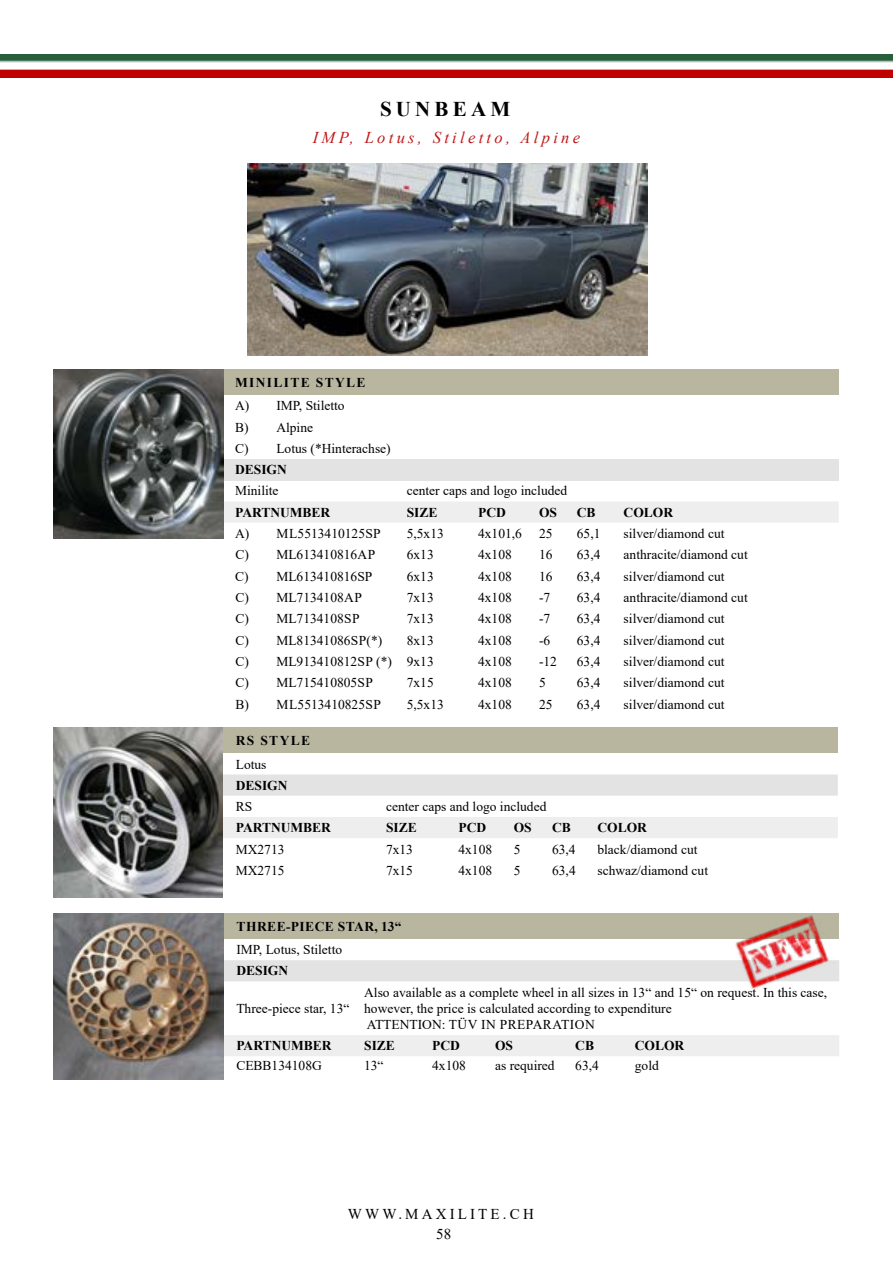
<style>
.page{position:relative;width:893px;height:1263px;background:#fff}
.page>*{position:absolute;margin:0;border:0;box-sizing:border-box;transform-origin:0 0}
.t1{font:700 21px "Times New Roman";letter-spacing:.2em;color:#000}
.t2{font:italic 16.5px "Times New Roman";letter-spacing:.2em;color:#bf1717}
.t3{font:15px "Times New Roman";letter-spacing:.21em;color:#000}
.t4{font:13.5px/21.3px "Times New Roman";color:#000}
.t5{font:700 13.5px "Times New Roman";color:#000}
.t6{font:700 13.5px "Times New Roman";letter-spacing:.035em;color:#000}
.t7{font:700 13.5px "Times New Roman";letter-spacing:.1em;color:#000}
</style>
<div class="page">
<img style="left:0;top:54px;width:892px;height:24px">
<div style="left:222px;top:369px;width:617px;height:26px;background:#b9b6a0"></div>
<div style="left:222px;top:459px;width:617px;height:21px;background:#e3e3e3"></div>
<div style="left:224px;top:502px;width:615px;height:21px;background:#eee"></div>
<img style="left:54px;top:369px;width:170px;height:169px">
<img style="left:248px;top:164px;width:399px;height:191px">
<img style="left:53px;top:728px;width:170px;height:170px">
<div style="left:223px;top:728px;width:615px;height:25px;background:#b9b6a0"></div>
<svg style="left:223px;top:774px;width:615px;height:22px;background:#e4e4e4"></svg>
<div style="left:223px;top:817px;width:615px;height:21px;background:#eee"></div>
<div style="left:224px;top:913px;width:615px;height:26px;background:#b9b6a0"></div>
<div style="left:224px;top:960px;width:485px;height:21px;background:#e3e3e3"></div>
<div style="left:224px;top:1035px;width:615px;height:21px;background:#eee"></div>
<img style="left:53px;top:913px;width:170px;height:166px">
<img style="left:709px;top:915px;width:130px;height:74px">
<h1 class="t1" style="left:380px;top:94px;width:132px">SUNBEAM</h1>
<p class="t2" style="left:313px;top:126px;width:269px">IMP, Lotus, Stiletto, Alpine</p>
<p class="t7" style="left:235px;top:372px;width:132px">MINILITE STYLE</p>
<p class="t4" style="left:235px;top:395px;width:157px">A) IMP, Stiletto<br>B) Alpine<br>C) Lotus (*Hinterachse)</p>
<p class="t5" style="left:235px;top:460px;width:53px">DESIGN</p>
<p class="t4" style="left:235px;top:480px;width:45px">Minilite</p>
<p class="t4" style="left:407px;top:480px;width:162px">center caps and logo included</p>
<p class="t5" style="left:235px;top:502px;width:97px">PARTNUMBER</p>
<p class="t5" style="left:407px;top:502px;width:32px">SIZE</p>
<p class="t5" style="left:478px;top:502px;width:29px">PCD</p>
<p class="t5" style="left:539px;top:502px;width:20px">OS</p>
<p class="t5" style="left:577px;top:502px;width:20px">CB</p>
<p class="t5" style="left:624px;top:502px;width:51px">COLOR</p>
<p class="t4" style="left:235px;top:522px;width:147px">A) ML5513410125SP</p>
<p class="t4" style="left:407px;top:522px;width:39px">5,5x13</p>
<p class="t4" style="left:478px;top:522px;width:45px">4x101,6</p>
<p class="t4" style="left:539px;top:522px;width:15px">25</p>
<p class="t4" style="left:577px;top:522px;width:25px">65,1</p>
<p class="t4" style="left:624px;top:522px;width:102px">silver/diamond cut</p>
<p class="t4" style="left:235px;top:544px;width:142px">C) ML613410816AP</p>
<p class="t4" style="left:407px;top:544px;width:28px">6x13</p>
<p class="t4" style="left:478px;top:544px;width:35px">4x108</p>
<p class="t4" style="left:539px;top:544px;width:15px">16</p>
<p class="t4" style="left:577px;top:544px;width:25px">63,4</p>
<p class="t4" style="left:624px;top:544px;width:126px">anthracite/diamond cut</p>
<p class="t4" style="left:235px;top:565px;width:139px">C) ML613410816SP</p>
<p class="t4" style="left:407px;top:565px;width:28px">6x13</p>
<p class="t4" style="left:478px;top:565px;width:35px">4x108</p>
<p class="t4" style="left:539px;top:565px;width:15px">16</p>
<p class="t4" style="left:577px;top:565px;width:25px">63,4</p>
<p class="t4" style="left:624px;top:565px;width:102px">silver/diamond cut</p>
<p class="t4" style="left:235px;top:586px;width:128px">C) ML7134108AP</p>
<p class="t4" style="left:407px;top:586px;width:28px">7x13</p>
<p class="t4" style="left:478px;top:586px;width:35px">4x108</p>
<p class="t4" style="left:539px;top:586px;width:13px">-7</p>
<p class="t4" style="left:577px;top:586px;width:25px">63,4</p>
<p class="t4" style="left:624px;top:586px;width:126px">anthracite/diamond cut</p>
<p class="t4" style="left:235px;top:608px;width:126px">C) ML7134108SP</p>
<p class="t4" style="left:407px;top:608px;width:28px">7x13</p>
<p class="t4" style="left:478px;top:608px;width:35px">4x108</p>
<p class="t4" style="left:539px;top:608px;width:13px">-7</p>
<p class="t4" style="left:577px;top:608px;width:25px">63,4</p>
<p class="t4" style="left:624px;top:608px;width:102px">silver/diamond cut</p>
<p class="t4" style="left:235px;top:629px;width:148px">C) ML81341086SP(*)</p>
<p class="t4" style="left:407px;top:629px;width:28px">8x13</p>
<p class="t4" style="left:478px;top:629px;width:35px">4x108</p>
<p class="t4" style="left:539px;top:629px;width:13px">-6</p>
<p class="t4" style="left:577px;top:629px;width:25px">63,4</p>
<p class="t4" style="left:624px;top:629px;width:102px">silver/diamond cut</p>
<p class="t4" style="left:235px;top:650px;width:200px">C) ML913410812SP (*) 9x13</p>
<p class="t4" style="left:478px;top:650px;width:35px">4x108</p>
<p class="t4" style="left:539px;top:650px;width:19px">-12</p>
<p class="t4" style="left:577px;top:650px;width:25px">63,4</p>
<p class="t4" style="left:624px;top:650px;width:102px">silver/diamond cut</p>
<p class="t4" style="left:235px;top:672px;width:139px">C) ML715410805SP</p>
<p class="t4" style="left:407px;top:672px;width:28px">7x15</p>
<p class="t4" style="left:478px;top:672px;width:35px">4x108</p>
<p class="t4" style="left:539px;top:672px;width:8px">5</p>
<p class="t4" style="left:577px;top:672px;width:25px">63,4</p>
<p class="t4" style="left:624px;top:672px;width:102px">silver/diamond cut</p>
<p class="t4" style="left:235px;top:693px;width:147px">B) ML5513410825SP</p>
<p class="t4" style="left:407px;top:693px;width:39px">5,5x13</p>
<p class="t4" style="left:478px;top:693px;width:35px">4x108</p>
<p class="t4" style="left:539px;top:693px;width:15px">25</p>
<p class="t4" style="left:577px;top:693px;width:25px">63,4</p>
<p class="t4" style="left:624px;top:693px;width:102px">silver/diamond cut</p>
<p class="t5" style="left:236px;top:731px;width:76px">RS STYLE</p>
<p class="t4" style="left:236px;top:753px;width:32px">Lotus</p>
<p class="t5" style="left:236px;top:775px;width:53px">DESIGN</p>
<p class="t4" style="left:236px;top:795px;width:18px">RS</p>
<p class="t4" style="left:386px;top:795px;width:162px">center caps and logo included</p>
<p class="t5" style="left:236px;top:818px;width:97px">PARTNUMBER</p>
<p class="t5" style="left:386px;top:818px;width:32px">SIZE</p>
<p class="t5" style="left:458px;top:818px;width:29px">PCD</p>
<p class="t5" style="left:514px;top:818px;width:20px">OS</p>
<p class="t5" style="left:552px;top:818px;width:20px">CB</p>
<p class="t5" style="left:597px;top:818px;width:51px">COLOR</p>
<p class="t4" style="left:236px;top:838px;width:50px">MX2713</p>
<p class="t4" style="left:386px;top:838px;width:28px">7x13</p>
<p class="t4" style="left:458px;top:838px;width:35px">4x108</p>
<p class="t4" style="left:514px;top:838px;width:8px">5</p>
<p class="t4" style="left:552px;top:838px;width:25px">63,4</p>
<p class="t4" style="left:597px;top:838px;width:102px">black/diamond cut</p>
<p class="t4" style="left:236px;top:859px;width:50px">MX2715</p>
<p class="t4" style="left:386px;top:859px;width:28px">7x15</p>
<p class="t4" style="left:458px;top:859px;width:35px">4x108</p>
<p class="t4" style="left:514px;top:859px;width:8px">5</p>
<p class="t4" style="left:552px;top:859px;width:25px">63,4</p>
<p class="t4" style="left:597px;top:859px;width:112px">schwaz/diamond cut</p>
<p class="t6" style="left:237px;top:916px;width:166px">THREE-PIECE STAR, 13“</p>
<p class="t4" style="left:236px;top:938px;width:107px">IMP, Lotus, Stiletto</p>
<p class="t5" style="left:236px;top:961px;width:53px">DESIGN</p>
<p class="t4" style="left:236px;top:997px;width:115px">Three-piece star, 13“</p>
<p class="t4" style="left:364px;top:984px;width:465px;line-height:16.2px">Also available as a complete wheel in all sizes in 13“ and 15“ on request. In this case, however, the price is calculated according to expenditure<br>ATTENTION: TÜV IN PREPARATION</p>
<p class="t5" style="left:236px;top:1036px;width:97px">PARTNUMBER</p>
<p class="t5" style="left:364px;top:1036px;width:32px">SIZE</p>
<p class="t5" style="left:432px;top:1036px;width:29px">PCD</p>
<p class="t5" style="left:495px;top:1036px;width:20px">OS</p>
<p class="t5" style="left:575px;top:1036px;width:20px">CB</p>
<p class="t5" style="left:635px;top:1036px;width:51px">COLOR</p>
<p class="t4" style="left:236px;top:1054px;width:87px">CEBB134108G</p>
<p class="t4" style="left:364px;top:1054px;width:21px">13“</p>
<p class="t4" style="left:432px;top:1054px;width:35px">4x108</p>
<p class="t4" style="left:495px;top:1054px;width:61px">as required</p>
<p class="t4" style="left:575px;top:1054px;width:25px">63,4</p>
<p class="t4" style="left:635px;top:1054px;width:26px">gold</p>
<p class="t3" style="left:348px;top:1203px;width:188px">WWW.MAXILITE.CH</p>
<p class="t3" style="left:436px;top:1224px;width:16px">58</p>
</div>
